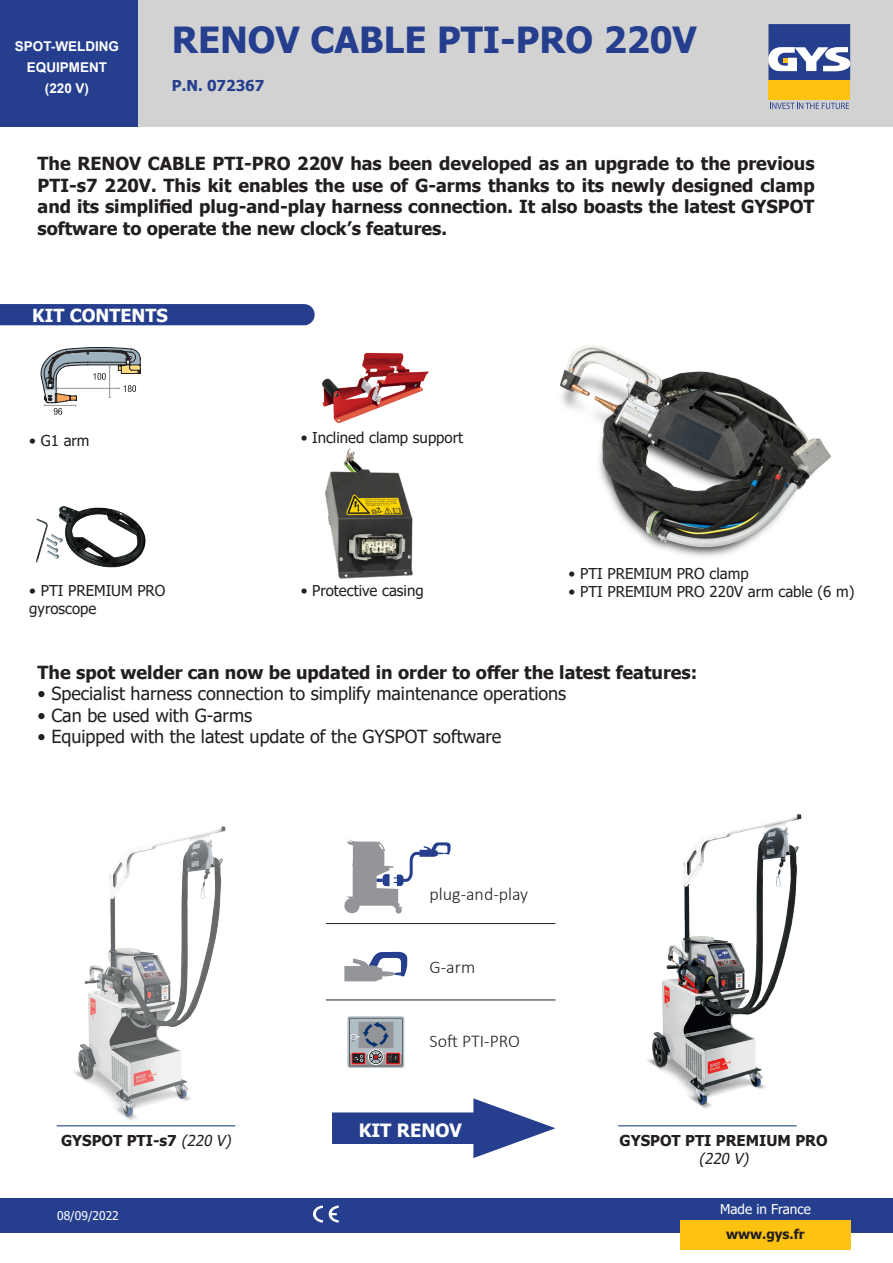
<style>
.page{position:relative;width:893px;height:1263px;background:#fff}
.page>*{position:absolute;margin:0;border:0;box-sizing:border-box;transform-origin:0 0}
.t1{font:700 36px "Tahoma";color:#253f8e}
.t2{font:700 18.3px "Tahoma";color:#fff}
.t3{font:700 18px/21.6px "Tahoma";color:#231f20;text-align:justify}
.t4{font:18px "Tahoma";color:#231f20}
.t5{font:300 18px "Calibri";color:#231f20}
.t6{font:700 18px "Tahoma";color:#fff}
.t7{font:15px/18px "Tahoma";color:#231f20}
.t8{font:700 15px "Tahoma";color:#231f20}
.t9{font:700 15px "Tahoma";color:#253f8e}
.t10{font:italic 15px "Tahoma";color:#231f20}
.t11{font:700 13.5px "Arial";color:#fff}
.t12{font:13.5px "Tahoma";color:#fff}
.t13{font:700 13.5px "Tahoma";color:#231f20}
.t14{font:12px "Tahoma";color:#fff}
.s1{font-weight:400;font-style:italic}
</style>
<div class="page">
<div style="left:137px;top:0;width:756px;height:127px;background:#d2d2d2"></div>
<div style="left:0;top:1198px;width:893px;height:34px;background:#253f8e"></div>
<div style="left:768px;top:81px;width:82px;height:19px;background:#fec210"></div>
<svg style="left:768px;top:24px;width:82px;height:57px;background:#6575a9"></svg>
<svg style="left:770px;top:103px;width:79px;height:6px"></svg>
<div style="left:0;top:0;width:137px;height:127px;background:#253f8e"></div>
<div style="left:680px;top:1220px;width:170px;height:30px;background:#fec210"></div>
<div style="left:0;top:304px;width:315px;height:21px;background:#253f8e"></div>
<svg style="left:313px;top:1205px;width:10px;height:17px"></svg>
<svg style="left:329px;top:1205px;width:10px;height:17px"></svg>
<img style="left:74px;top:826px;width:152px;height:294px">
<img style="left:647px;top:814px;width:155px;height:295px">
<hr style="left:57px;top:1125px;width:178px;height:1px;background:#083371">
<hr style="left:618px;top:1125px;width:179px;height:1px;background:#083371">
<svg style="left:344px;top:839px;width:107px;height:75px"></svg>
<div style="left:332px;top:1112px;width:171px;height:32px;background:#253f8e"></div>
<svg style="left:473px;top:1098px;width:82px;height:60px"></svg>
<hr style="left:326px;top:1000px;width:229px;height:1px;background:#231f20">
<hr style="left:326px;top:923px;width:229px;height:1px;background:#231f20">
<svg style="left:344px;top:952px;width:63px;height:30px"></svg>
<div style="left:347px;top:1016px;width:57px;height:52px;border:1px solid #b2bec5"></div>
<svg style="left:349px;top:1018px;width:54px;height:48px;background:#8d8b93"></svg>
<img style="left:325px;top:448px;width:88px;height:131px">
<img style="left:560px;top:345px;width:272px;height:212px">
<img style="left:322px;top:352px;width:107px;height:71px">
<svg style="left:41px;top:347px;width:100px;height:68px"></svg>
<img style="left:36px;top:506px;width:110px;height:62px">
<p class="t11" style="left:15px;top:36px;width:106px">SPOT-WELDING</p>
<p class="t11" style="left:27px;top:57px;width:82px">EQUIPMENT</p>
<p class="t11" style="left:45px;top:78px;width:46px">(220 V)</p>
<p class="t1" style="left:172px;top:15px;width:526px">RENOV CABLE PTI-PRO 220V</p>
<p class="t9" style="left:172px;top:75px;width:94px">P.N. 072367</p>
<p class="t3" style="left:38px;top:154px;width:779px">The RENOV CABLE PTI-PRO 220V has been developed as an upgrade to the previous PTI-s7 220V. This kit enables the use of G-arms thanks to its newly designed clamp and its simplified plug-and-play harness connection. It also boasts the latest GYSPOT software to operate the new clock’s features.</p>
<p class="t6" style="left:32px;top:302px;width:137px">KIT CONTENTS</p>
<p class="t7" style="left:29px;top:433px;width:62px">• G1 arm</p>
<p class="t7" style="left:29px;top:582px;width:138px">• PTI PREMIUM PRO gyroscope</p>
<p class="t7" style="left:301px;top:429px;width:164px">• Inclined clamp support</p>
<p class="t7" style="left:569px;top:565px;width:182px">• PTI PREMIUM PRO clamp</p>
<p class="t7" style="left:301px;top:582px;width:125px">• Protective casing</p>
<p class="t7" style="left:569px;top:583px;width:287px">• PTI PREMIUM PRO 220V arm cable (6 m)</p>
<p class="t3" style="left:38px;top:662px;width:661px">The spot welder can now be updated in order to offer the latest features:</p>
<p class="t4" style="left:38px;top:681px;width:530px">• Specialist harness connection to simplify maintenance operations</p>
<p class="t4" style="left:38px;top:703px;width:216px">• Can be used with G-arms</p>
<p class="t4" style="left:38px;top:725px;width:465px">• Equipped with the latest update of the GYSPOT software</p>
<p class="t5" style="left:429px;top:882px;width:100px">plug-and-play</p>
<p class="t5" style="left:429px;top:956px;width:47px">G-arm</p>
<p class="t5" style="left:429px;top:1030px;width:92px">Soft PTI-PRO</p>
<p class="t2" style="left:359px;top:1118px;width:105px">KIT RENOV</p>
<p class="t8" style="left:61px;top:1130px;width:175px">GYSPOT PTI-s7 <span class="s1">(220 V)</span></p>
<p class="t8" style="left:619px;top:1130px;width:210px">GYSPOT PTI PREMIUM PRO</p>
<p class="t10" style="left:699px;top:1148px;width:55px">(220 V)</p>
<p class="t14" style="left:57px;top:1207px;width:63px">08/09/2022</p>
<p class="t12" style="left:720px;top:1200px;width:92px">Made in France</p>
<p class="t13" style="left:726px;top:1225px;width:80px">www.gys.fr</p>
</div>
